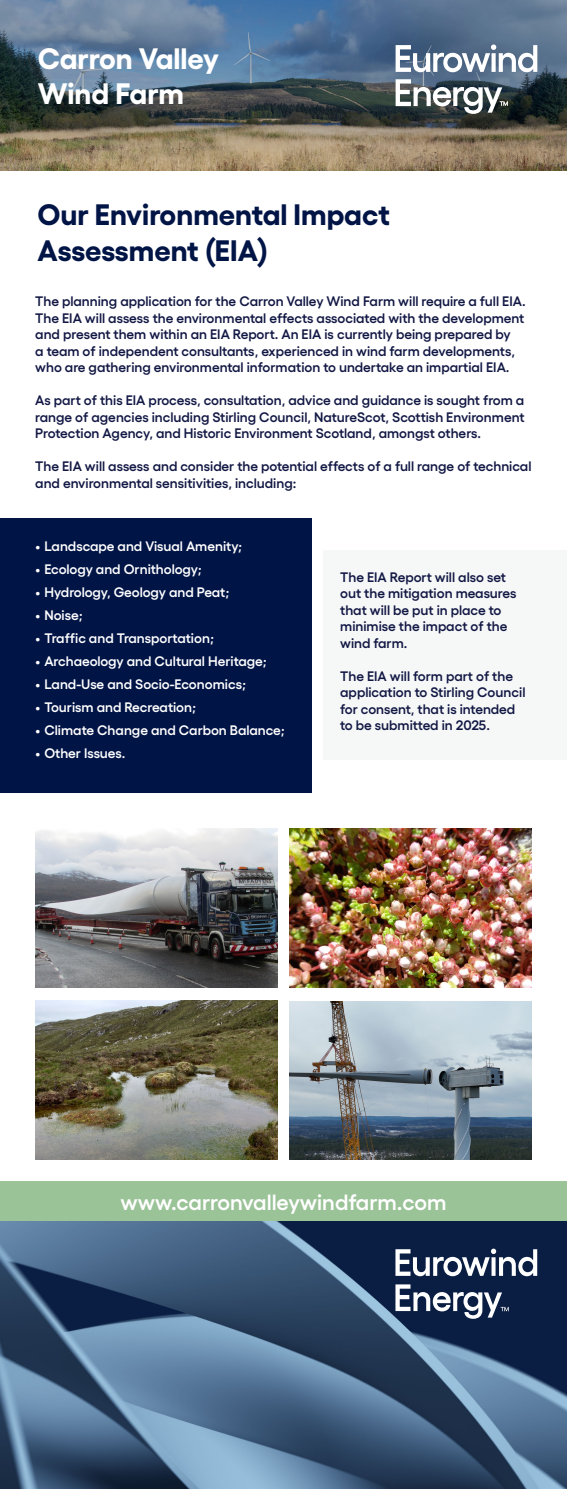
<style>
.page{position:relative;width:567px;height:1489px;background:#fff}
.page>*{position:absolute;margin:0;border:0;box-sizing:border-box;transform-origin:0 0}
.t1{font:700 29.5px/35.4px "Gellix";color:#001446}
.t2{font:700 29.5px/35.4px "Gellix";color:#fff}
.t3{font:600 22px "Gellix";color:#fff}
.t4{font:600 13.75px/16.5px "Gellix";color:#121844}
.t5{font:600 13.75px "Gellix";color:#fff}
</style>
<div class="page">
<div style="left:324px;top:550px;width:243px;height:209px;background:#f6f7f7"></div>
<img style="left:0;top:1220px;width:567px;height:268px">
<div style="left:0;top:1181px;width:567px;height:39px;background:#9bc398"></div>
<svg style="left:395px;top:1248px;width:142px;height:28px"></svg>
<svg style="left:395px;top:1284px;width:114px;height:34px"></svg>
<div style="left:0;top:518px;width:311px;height:274px;background:#001446"></div>
<img style="left:35px;top:828px;width:243px;height:159px">
<img style="left:35px;top:1000px;width:243px;height:159px">
<img style="left:289px;top:828px;width:243px;height:159px">
<img style="left:289px;top:1001px;width:243px;height:158px">
<img style="left:0;top:0;width:567px;height:170px">
<svg style="left:396px;top:44px;width:141px;height:28px"></svg>
<svg style="left:396px;top:79px;width:112px;height:35px"></svg>
<h1 class="t2" style="left:38px;top:37px;width:183px">Carron Valley<br>Wind Farm</h1>
<h1 class="t1" style="left:38px;top:194px;width:354px">Our Environmental Impact<br>Assessment (EIA)</h1>
<p class="t4" style="left:35px;top:292px;width:492px">The planning application for the Carron Valley Wind Farm will require a full EIA.<br>The EIA will assess the environmental effects associated with the development and present them within an EIA Report. An EIA is currently being prepared by<br>a team of independent consultants, experienced in wind farm developments, who are gathering environmental information to undertake an impartial EIA.</p>
<p class="t4" style="left:35px;top:391px;width:491px;text-align:justify">As part of this EIA process, consultation, advice and guidance is sought from a range of agencies including Stirling Council, NatureScot, Scottish Environment Protection Agency, and Historic Environment Scotland, amongst others.</p>
<p class="t4" style="left:35px;top:457px;width:498px">The EIA will assess and consider the potential effects of a full range of technical and environmental sensitivities, including:</p>
<p class="t5" style="left:35px;top:535px;width:208px">• Landscape and Visual Amenity;</p>
<p class="t5" style="left:35px;top:558px;width:168px">• Ecology and Ornithology;</p>
<p class="t5" style="left:35px;top:581px;width:196px">• Hydrology, Geology and Peat;</p>
<p class="t5" style="left:35px;top:604px;width:49px">• Noise;</p>
<p class="t5" style="left:35px;top:627px;width:180px">• Traffic and Transportation;</p>
<p class="t5" style="left:35px;top:650px;width:233px">• Archaeology and Cultural Heritage;</p>
<p class="t5" style="left:35px;top:673px;width:212px">• Land-Use and Socio-Economics;</p>
<p class="t5" style="left:35px;top:696px;width:162px">• Tourism and Recreation;</p>
<p class="t5" style="left:35px;top:719px;width:251px">• Climate Change and Carbon Balance;</p>
<p class="t5" style="left:35px;top:742px;width:92px">• Other Issues.</p>
<p class="t4" style="left:340px;top:567px;width:178px">The EIA Report will also set out the mitigation measures that will be put in place to minimise the impact of the wind farm.</p>
<p class="t4" style="left:340px;top:666px;width:187px">The EIA will form part of the application to Stirling Council for consent, that is intended to be submitted in 2025.</p>
<h2 class="t3" style="left:120px;top:1184px;width:328px">www.carronvalleywindfarm.com</h2>
</div>
